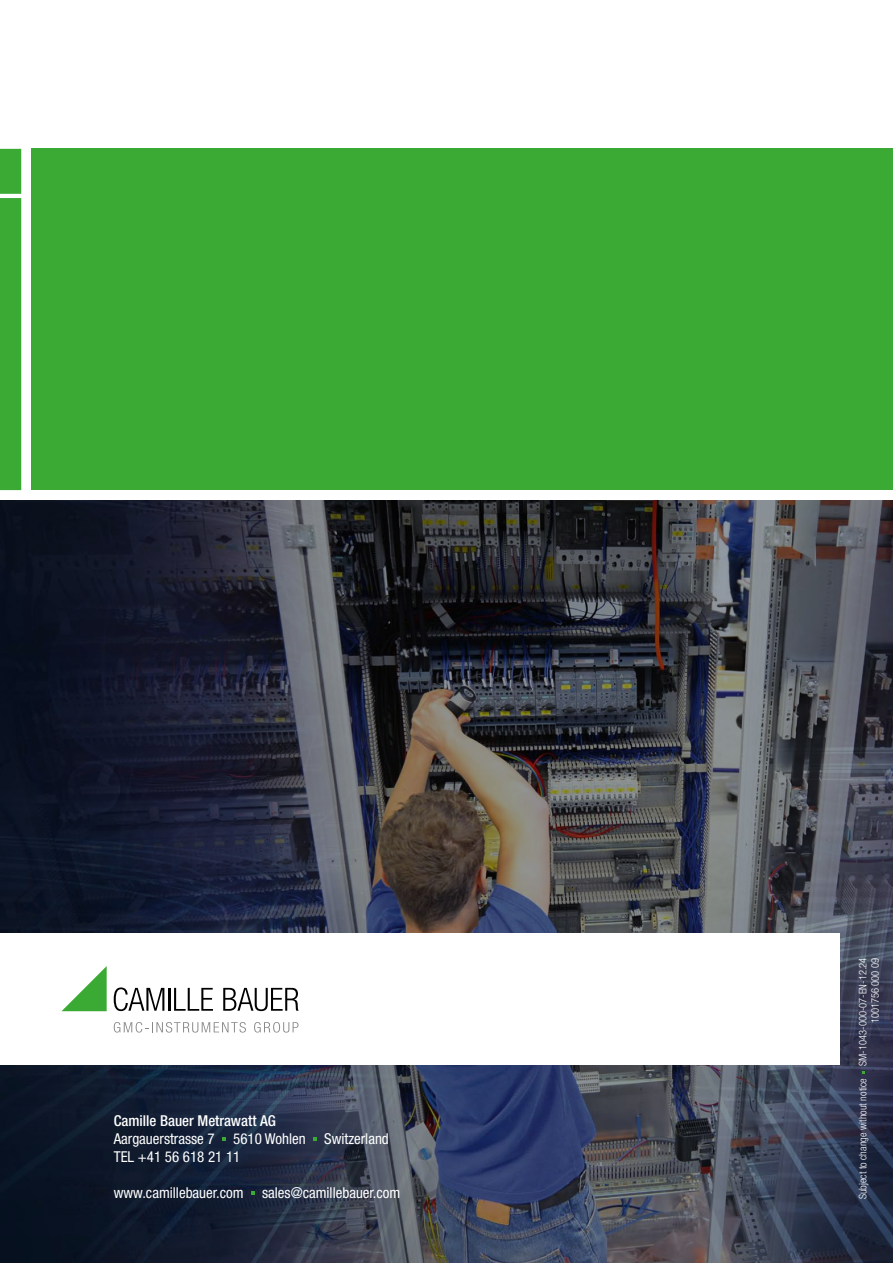
<style>
.page{position:relative;width:893px;height:1263px;background:#fff}
.page>*{position:absolute;margin:0;border:0;box-sizing:border-box;transform-origin:0 0}
.t1{font:condensed 15px/18px "Helvetica Neue LTW1 G";color:#fff}
.t2{font:500 condensed 15px "Helvetica Neue LTW1 G";color:#fff}
.t3{font:300 condensed 10.5px/12.1px "Helvetica Neue LT Pro";color:#fff;text-align:right}
</style>
<div class="page">
<img style="left:0;top:501px;width:893px;height:762px">
<div style="left:32px;top:149px;width:861px;height:341px;background:#3aaa35"></div>
<div style="left:0;top:933px;width:840px;height:132px;background:#fff"></div>
<div style="left:0;top:149px;width:21px;height:341px;background:#3aaa35"></div>
<svg style="left:222px;top:1137px;width:4px;height:4px"></svg>
<svg style="left:313px;top:1137px;width:4px;height:4px"></svg>
<svg style="left:251px;top:1191px;width:4px;height:4px"></svg>
<svg style="left:114px;top:987px;width:50px;height:24px"></svg>
<hr style="left:168px;top:988px;width:2px;height:23px;background:#000">
<svg style="left:174px;top:988px;width:39px;height:23px"></svg>
<svg style="left:223px;top:988px;width:76px;height:23px"></svg>
<svg style="left:62px;top:966px;width:45px;height:45px"></svg>
<svg style="left:114px;top:1022px;width:132px;height:10px"></svg>
<svg style="left:254px;top:1022px;width:44px;height:10px"></svg>
<p class="t2" style="left:114px;top:1112px;width:163px">Camille Bauer Metrawatt AG</p>
<p class="t1" style="left:114px;top:1130px;width:277px">Aargauerstrasse 7 5610 Wohlen Switzerland<br>TEL +41 56 618 21 11</p>
<p class="t1" style="left:114px;top:1184px;width:288px">www.camillebauer.com sales@camillebauer.com</p>
<p class="t3" style="left:857px;top:1199px;width:243px;rotate:-90deg">Subject to change without notice SM-1043-000-07-EN-12.24<br>1001756 000 09</p>
</div>
